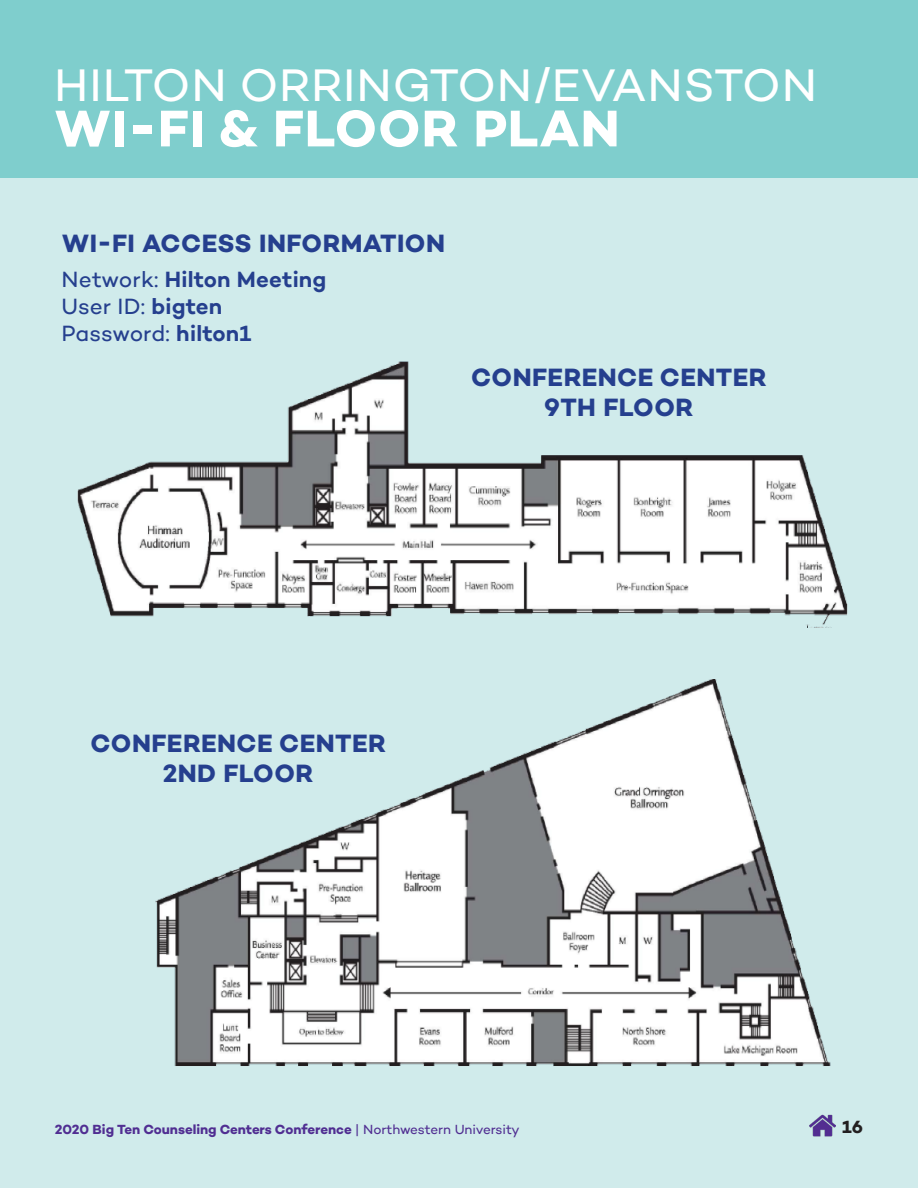
<style>
.page{position:relative;width:918px;height:1188px;background:#fff}
.page>*{position:absolute;margin:0;border:0;box-sizing:border-box;transform-origin:0 0}
.t1{font:700 52.5px "Campton";letter-spacing:.02em;color:#fff}
.t2{font:46.5px "Campton";letter-spacing:.015em;color:#fff}
.t3{font:700 25.5px "Campton";letter-spacing:.02em;color:#253f8e}
.t4{font:22.5px "Campton";letter-spacing:-.005em;color:#253f8e}
.t5{font:600 22.5px "Campton";letter-spacing:.01em;color:#253f8e}
.t6{font:700 18px "Campton";color:#231f20}
.t7{font:700 13.5px "Campton";letter-spacing:-.005em;color:#502e92}
.s1{font-weight:400}
.s2{font-weight:600}
</style>
<div class="page">
<div style="left:0;top:177px;width:918px;height:1011px;background:#d0ebeb"></div>
<div style="left:0;top:0;width:918px;height:177px;background:#7fcecd"></div>
<img style="left:77px;top:361px;width:771px;height:266px">
<img style="left:155px;top:679px;width:676px;height:387px">
<p class="t2" style="left:54px;top:56px;width:764px">HILTON ORRINGTON/EVANSTON</p>
<p class="t1" style="left:54px;top:95px;width:567px">WI-FI &amp; FLOOR PLAN</p>
<p class="t3" style="left:62px;top:227px;width:385px">WI-FI ACCESS INFORMATION</p>
<p class="t5" style="left:62px;top:265px;width:266px"><span class="s1">Network:</span> Hilton Meeting</p>
<p class="t4" style="left:62px;top:292px;width:162px">User ID: <span class="s2">bigten</span></p>
<p class="t4" style="left:62px;top:319px;width:191px">Password: <span class="s2">hilton1</span></p>
<p class="t3" style="left:471px;top:361px;width:297px">CONFERENCE CENTER</p>
<p class="t3" style="left:544px;top:391px;width:151px">9TH FLOOR</p>
<p class="t3" style="left:90px;top:727px;width:297px">CONFERENCE CENTER</p>
<p class="t3" style="left:163px;top:757px;width:152px">2ND FLOOR</p>
<p class="t7" style="left:55px;top:1121px;width:466px">2020 Big Ten Counseling Centers Conference <span class="s1">| Northwestern University</span></p>
<p class="t6" style="left:842px;top:1116px;width:22px">16</p>
</div>
